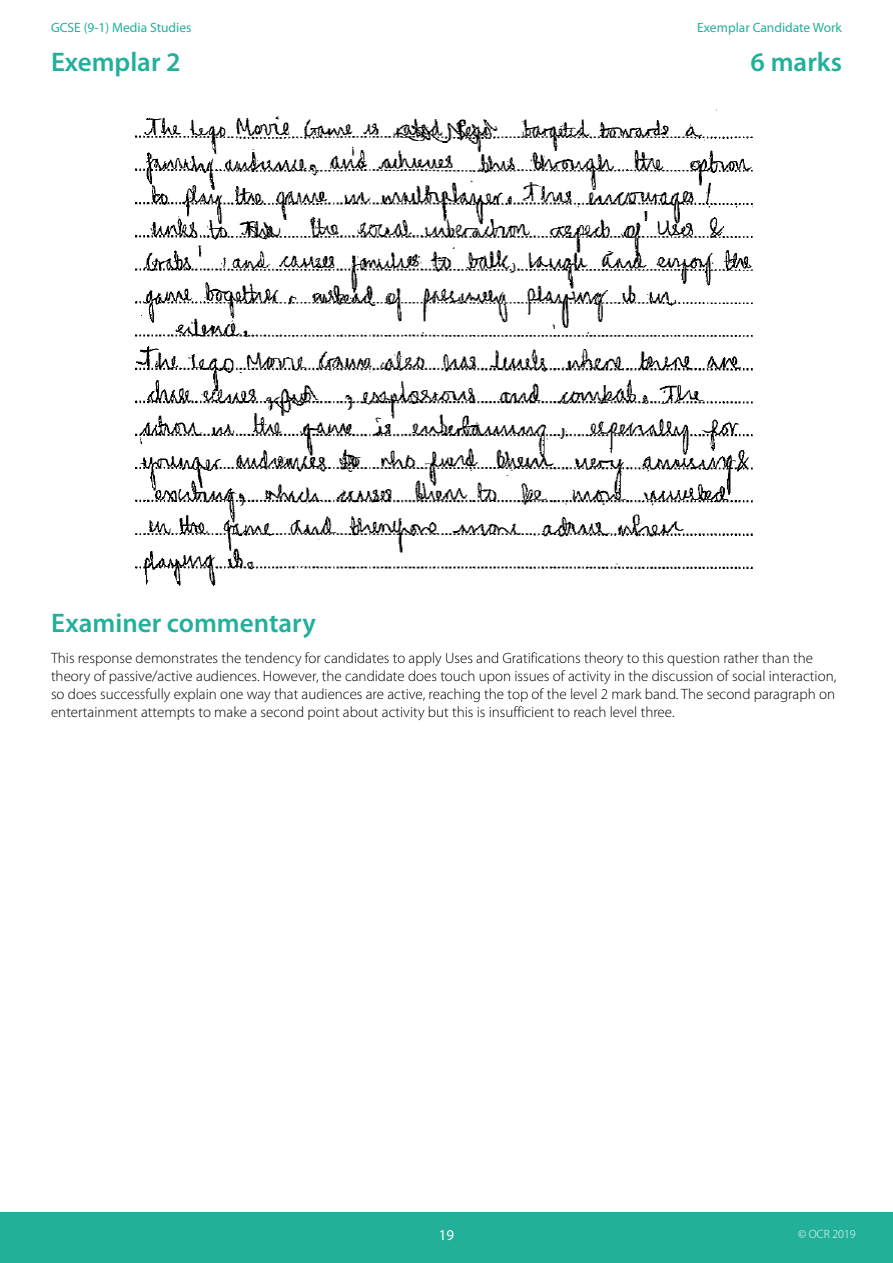
<style>
.page{position:relative;width:893px;height:1263px;background:#fff}
.page>*{position:absolute;margin:0;border:0;box-sizing:border-box;transform-origin:0 0}
.Subheading{font:600 27px "Myriad Pro";color:#22b09b}
.Exemplar_sub-head{font:600 27px "Myriad Pro";color:#22b09b}
.Body{font:300 15px/18px "Myriad Pro";color:#000}
.t1{font:15px "Myriad Pro";color:#fff}
.t2{font:13.5px "Myriad Pro";color:#22b09b}
.t3{font:300 12px "Myriad Pro";color:#fff}
</style>
<div class="page">
<div style="left:0;top:1212px;width:893px;height:51px;background:#22b09b"></div>
<img style="left:135px;top:110px;width:618px;height:476px">
<p class="t2" style="left:51px;top:19px;width:142px">GCSE (9-1) Media Studies</p>
<p class="t2" style="left:697px;top:19px;width:146px">Exemplar Candidate Work</p>
<p class="Exemplar_sub-head" style="left:51px;top:45px;width:131px">Exemplar 2</p>
<p class="Exemplar_sub-head" style="left:751px;top:45px;width:93px">6 marks</p>
<h3 class="Subheading" style="left:51px;top:605px;width:266px">Examiner commentary</h3>
<h3 class="Body" style="left:51px;top:648px;width:787px">This response demonstrates the tendency for candidates to apply Uses and Gratifications theory to this question rather than the theory of passive/active audiences. However, the candidate does touch upon issues of activity in the discussion of social interaction, so does successfully explain one way that audiences are active, reaching the top of the level 2 mark band. The second paragraph on entertainment attempts to make a second point about activity but this is insufficient to reach level three.</h3>
<p class="t1" style="left:439px;top:1226px;width:17px">19</p>
<p class="t3" style="left:798px;top:1227px;width:59px">© OCR 2019</p>
</div>
